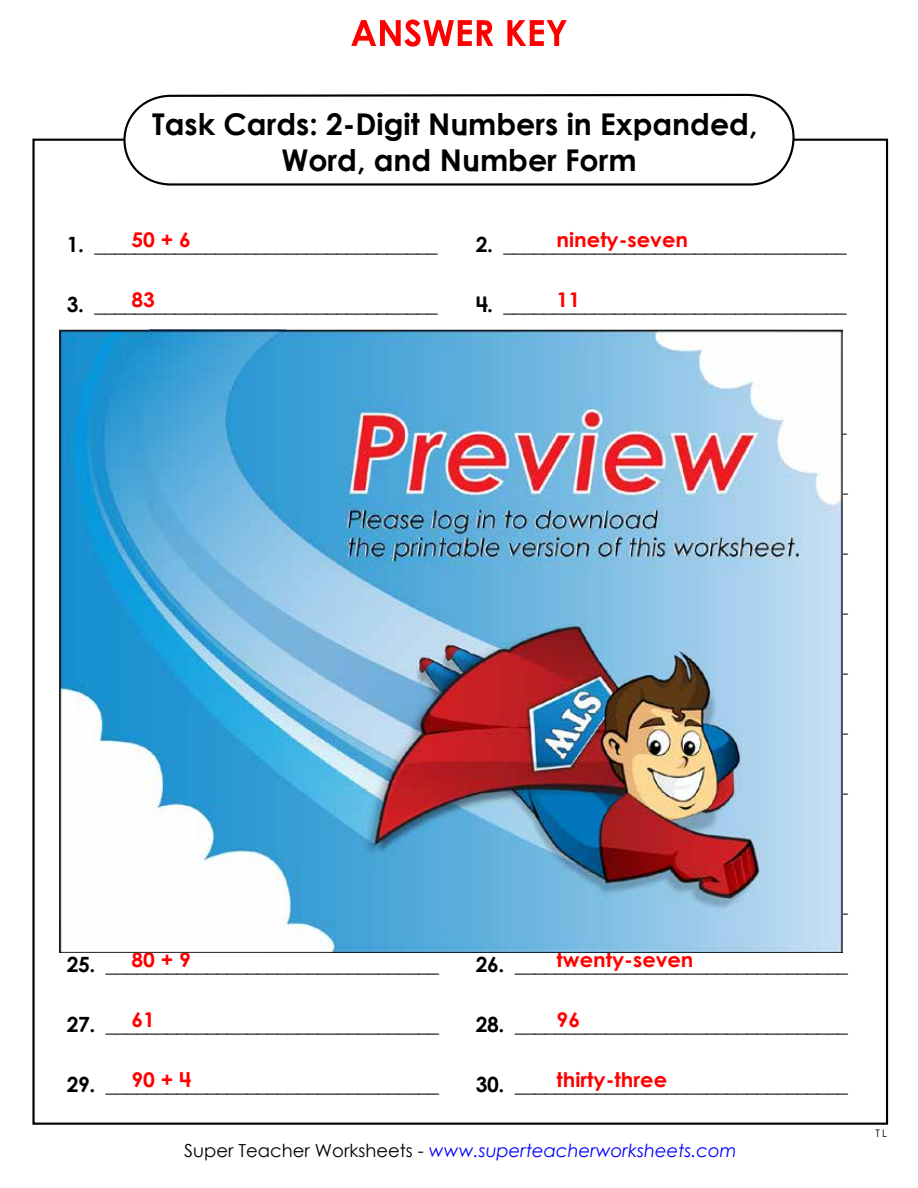
<style>
.page{position:relative;width:918px;height:1188px;background:#fff}
.page>*{position:absolute;margin:0;border:0;box-sizing:border-box;transform-origin:0 0}
.t1{font:700 30px/36px "Century STW4";color:#000;text-align:center}
.t2{font:700 21px "Century STW4";letter-spacing:-.02em;color:#000}
.t3{font:700 20.25px "Century STW4";color:#f00;scale:1.04 1}
.t4{font:italic 18px "Century Gothic 2";color:#00f}
.t5{font:10.5px "Century STW4";color:#000}
.s1{font-style:normal;color:#000}
</style>
<div class="page">
<svg style="left:122px;top:93px;width:674px;height:93px"></svg>
<svg style="left:351px;top:19px;width:142px;height:28px"></svg>
<svg style="left:507px;top:20px;width:60px;height:26px"></svg>
<img style="left:60px;top:329px;width:783px;height:624px">
<h1 class="t1" style="left:152px;top:105px;width:607px">Task Cards: 2-Digit Numbers in Expanded,<br>Word, and Number Form</h1>
<p class="t3" style="left:131px;top:225px;width:59px">50 + 6</p>
<p class="t2" style="left:67px;top:229px;width:372px">1. __________________________________</p>
<p class="t3" style="left:557px;top:225px;width:128px">ninety-seven</p>
<p class="t2" style="left:476px;top:229px;width:372px">2. __________________________________</p>
<p class="t3" style="left:131px;top:285px;width:24px">83</p>
<p class="t2" style="left:67px;top:289px;width:372px">3. __________________________________</p>
<p class="t3" style="left:557px;top:285px;width:24px">11</p>
<p class="t2" style="left:476px;top:289px;width:372px">4. __________________________________</p>
<p class="t3" style="left:131px;top:945px;width:59px">80 + 9</p>
<p class="t2" style="left:67px;top:949px;width:374px">25. _________________________________</p>
<p class="t3" style="left:557px;top:945px;width:133px">twenty-seven</p>
<p class="t2" style="left:476px;top:949px;width:374px">26. _________________________________</p>
<p class="t3" style="left:131px;top:1005px;width:24px">61</p>
<p class="t2" style="left:67px;top:1009px;width:374px">27. _________________________________</p>
<p class="t3" style="left:557px;top:1005px;width:24px">96</p>
<p class="t2" style="left:476px;top:1009px;width:374px">28. _________________________________</p>
<p class="t3" style="left:131px;top:1065px;width:59px">90 + 4</p>
<p class="t2" style="left:67px;top:1069px;width:374px">29. _________________________________</p>
<p class="t3" style="left:557px;top:1065px;width:108px">thirty-three</p>
<p class="t2" style="left:476px;top:1069px;width:374px">30. _________________________________</p>
<p class="t4" style="left:184px;top:1138px;width:554px"><span class="s1">Super Teacher Worksheets -</span> www.superteacherworksheets.com</p>
<p class="t5" style="left:876px;top:1126px;width:13px">TL</p>
</div>
